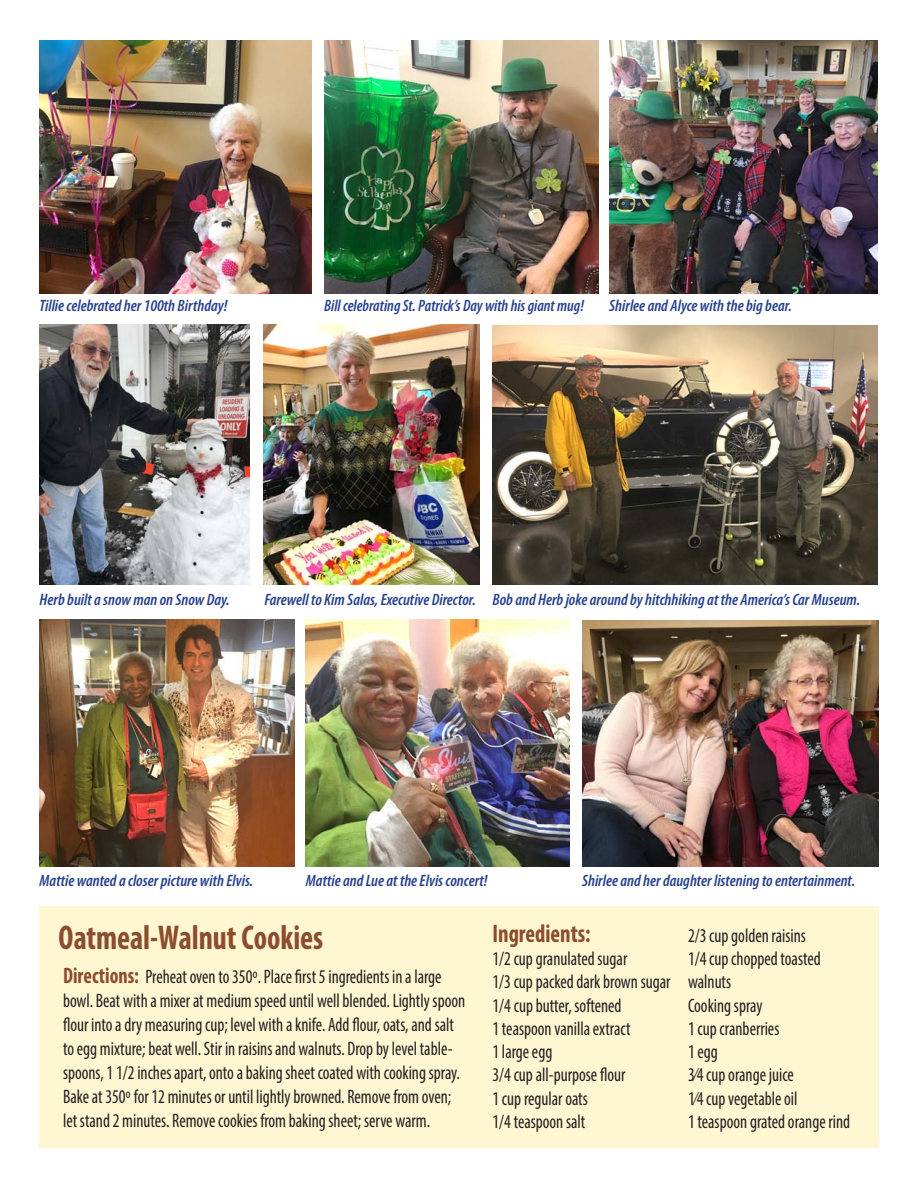
<style>
.page{position:relative;width:918px;height:1188px;background:#fff}
.page>*{position:absolute;margin:0;border:0;box-sizing:border-box;transform-origin:0 0}
.t1{font:700 condensed 34.5px "Myriad Pro";color:#8c4d2e;scale:.9 1}
.t2{font:700 condensed 25.5px "Myriad Pro";color:#8c4d2e;scale:.9 1}
.t3{font:condensed 19.5px/23.2px "Myriad Pro";color:#231f20;scale:.9 1}
.t4{font:italic 600 condensed 16.5px "Myriad Pro";color:#25408e}
.s1{font-weight:700;font-size:22.5px;color:#8c4d2e}
</style>
<div class="page">
<div style="left:39px;top:906px;width:839px;height:242px;background:#fff6d2"></div>
<img style="left:40px;top:40px;width:271px;height:254px">
<img style="left:40px;top:324px;width:210px;height:260px">
<img style="left:324px;top:40px;width:274px;height:254px">
<img style="left:609px;top:40px;width:269px;height:254px">
<img style="left:264px;top:324px;width:216px;height:260px">
<img style="left:40px;top:620px;width:254px;height:246px">
<img style="left:306px;top:620px;width:263px;height:246px">
<img style="left:492px;top:325px;width:386px;height:259px">
<img style="left:582px;top:621px;width:296px;height:245px">
<p class="t4" style="left:40px;top:299px;width:189px">Tillie celebrated her 100th Birthday!</p>
<p class="t4" style="left:324px;top:299px;width:261px">Bill celebrating St. Patrick’s Day with his giant mug!</p>
<p class="t4" style="left:609px;top:299px;width:184px">Shirlee and Alyce with the big bear.</p>
<p class="t4" style="left:40px;top:594px;width:192px">Herb built a snow man on Snow Day.</p>
<p class="t4" style="left:264px;top:594px;width:598px">Farewell to Kim Salas, Executive Director. Bob and Herb joke around by hitchhiking at the America’s Car Museum.</p>
<p class="t4" style="left:40px;top:874px;width:215px">Mattie wanted a closer picture with Elvis.</p>
<p class="t4" style="left:306px;top:874px;width:183px">Mattie and Lue at the Elvis concert!</p>
<p class="t4" style="left:582px;top:874px;width:275px">Shirlee and her daughter listening to entertainment.</p>
<h1 class="t1" style="left:59px;top:924px;width:296px">Oatmeal-Walnut Cookies</h1>
<p class="t3" style="left:63px;top:966px;width:448px;line-height:24px"><span class="s1">Directions:</span> Preheat oven to 350º. Place first 5 ingredients in a large bowl. Beat with a mixer at medium speed until well blended. Lightly spoon flour into a dry measuring cup; level with a knife. Add flour, oats, and salt to egg mixture; beat well. Stir in raisins and walnuts. Drop by level table&shy;spoons, 1 1/2 inches apart, onto a baking sheet coated with cooking spray.<br>Bake at 350º for 12 minutes or until lightly browned. Remove from oven; let stand 2 minutes. Remove cookies from baking sheet; serve warm.</p>
<h2 class="t2" style="left:492px;top:924px;width:111px">Ingredients:</h2>
<p class="t3" style="left:492px;top:949px;width:199px">1/2 cup granulated sugar<br>1/3 cup packed dark brown sugar<br>1/4 cup butter, softened<br>1 teaspoon vanilla extract<br>1 large egg<br>3/4 cup all-purpose flour<br>1 cup regular oats<br>1/4 teaspoon salt</p>
<p class="t3" style="left:688px;top:926px;width:182px">2/3 cup golden raisins<br>1/4 cup chopped toasted walnuts<br>Cooking spray<br>1 cup cranberries<br>1 egg<br>3⁄4 cup orange juice<br>1⁄4 cup vegetable oil<br>1 teaspoon grated orange rind</p>
</div>
